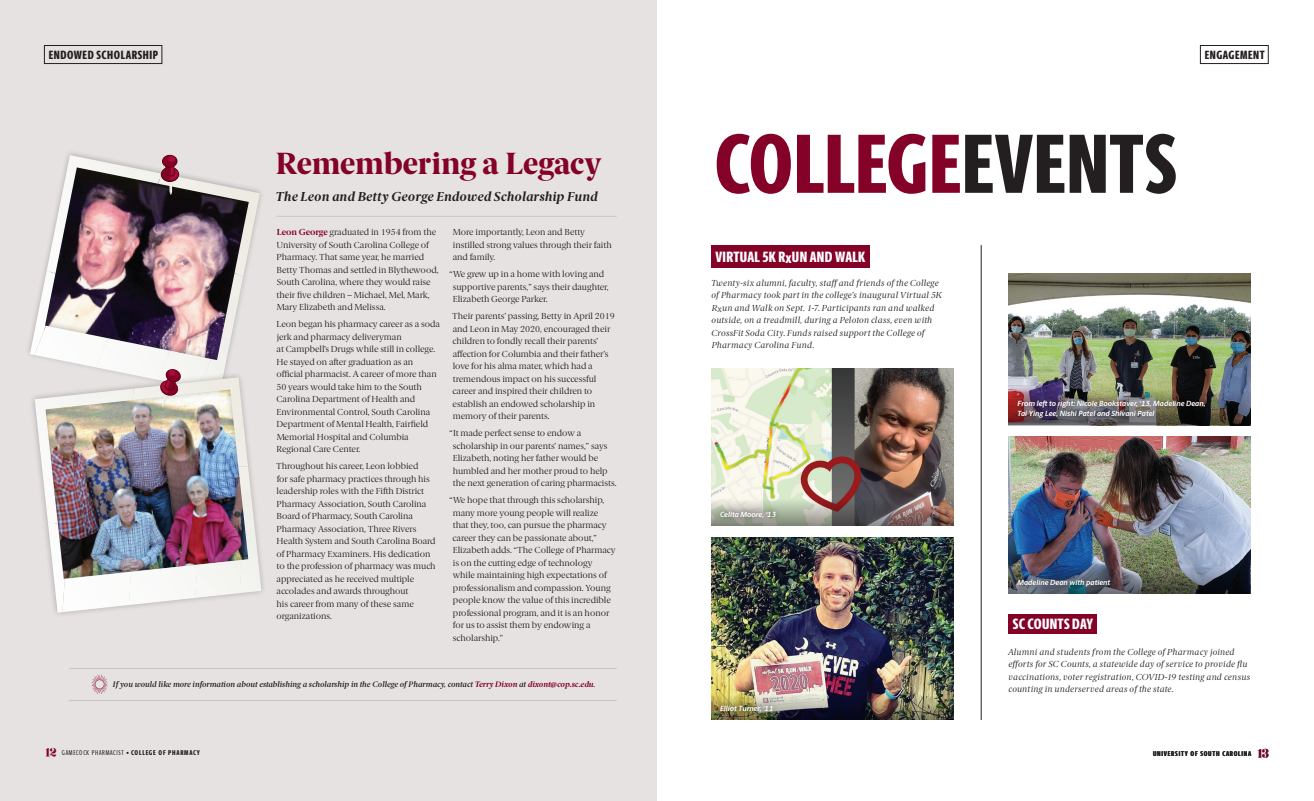
<style>
.page{position:relative;width:1314px;height:801px;background:#fff}
.page>*{position:absolute;margin:0;border:0;box-sizing:border-box;transform-origin:0 0}
.t1{font:800 84.1px "Berlingske Sans X Cn";letter-spacing:.01em;color:#840128}
.t2{font:800 30.8px "Berlingske Serif";letter-spacing:-.005em;color:#840128}
.t3{font:800 15px "Berlingske Sans X Cn";letter-spacing:.015em;color:#fff}
.t4{font:italic 700 13px "Berlingske Serif";letter-spacing:.01em;color:#231f20}
.t5{font:800 12px "Berlingske Sans X Cn";letter-spacing:.045em;color:#231f20}
.t6{font:8.8px/12.5px "Berlingske Serif";color:#231f20}
.t7{font:italic 8.8px/12.5px "Berlingske Serif";letter-spacing:.015em;color:#231f20}
.Berlingske_Serif_Bod{font:italic 8px "Berlingske Serif D Bd";color:#231f20}
.t8{font:italic 700 7.5px/10px "Berlingske Sans";color:#fff}
.t9{font:7px "Berlingske Sans X Cn";letter-spacing:.105em;color:#231f20}
.t10{font:800 7px "Berlingske Sans X Cn";letter-spacing:.105em;color:#231f20}
.s1{font-weight:700;color:#840128}
.s2{font-family:"Berlingske Serif";font-weight:700;color:#840128}
.s3{color:#3e3e3f}
.s4{font-family:"Karlie Extras";font-size:11px;color:#840128}
.s5{font-weight:500;font-size:6px}
.s6{font-weight:800}
.s7{color:#231f20}
.s8{font-family:"Karlie Extras";font-weight:400;font-size:11px}
</style>
<div class="page">
<div style="left:0;top:0;width:657px;height:801px;background:#e6e2e1"></div>
<div style="left:44px;top:45px;width:118px;height:19px;border:1px solid #231f20"></div>
<div style="left:1200px;top:45px;width:69px;height:19px;border:1px solid #231f20"></div>
<svg style="left:92px;top:674px;width:16px;height:20px"></svg>
<hr style="left:69px;top:668px;width:548px;height:1px;background:#231f20">
<hr style="left:69px;top:700px;width:548px;height:1px;background:#231f20">
<img style="left:30px;top:174px;width:230px;height:181px">
<img style="left:222px;top:273px;width:21px;height:68px">
<img style="left:199px;top:337px;width:31px;height:20px">
<img style="left:108px;top:338px;width:62px;height:19px">
<img style="left:158px;top:351px;width:53px;height:6px">
<img style="left:34px;top:326px;width:74px;height:31px">
<img style="left:47px;top:155px;width:115px;height:119px">
<div style="left:161px;top:167px;width:18px;height:15px;background:#723338;border-radius:50%"></div>
<svg style="left:161px;top:167px;width:18px;height:14px"></svg>
<svg style="left:165px;top:167px;width:13px;height:28px"></svg>
<svg style="left:162px;top:155px;width:16px;height:13px"></svg>
<div style="left:163px;top:155px;width:14px;height:12px;background:#840128;border-radius:50%"></div>
<div style="left:168px;top:156px;width:7px;height:6px;background:#a80c39;border-radius:50%"></div>
<svg style="left:32px;top:357px;width:231px;height:258px"></svg>
<img style="left:48px;top:377px;width:200px;height:236px">
<img style="left:238px;top:466px;width:18px;height:69px">
<img style="left:239px;top:534px;width:22px;height:59px">
<img style="left:129px;top:565px;width:69px;height:40px">
<img style="left:195px;top:560px;width:47px;height:38px">
<img style="left:62px;top:572px;width:69px;height:40px">
<img style="left:35px;top:389px;width:98px;height:134px">
<svg style="left:159px;top:368px;width:23px;height:39px"></svg>
<hr style="left:276px;top:216px;width:341px;height:1px;background:#231f20">
<img style="left:1008px;top:273px;width:243px;height:115px">
<img style="left:1008px;top:436px;width:243px;height:130px">
<div style="left:1008px;top:614px;width:89px;height:20px;background:#840128"></div>
<div style="left:712px;top:245px;width:158px;height:23px;background:#840128"></div>
<img style="left:711px;top:537px;width:243px;height:156px">
<img style="left:711px;top:369px;width:243px;height:129px">
<hr style="left:981px;top:245px;width:1px;height:475px;background:#231f20">
<img style="left:711px;top:498px;width:243px;height:28px">
<img style="left:1008px;top:388px;width:243px;height:37px">
<img style="left:1008px;top:566px;width:243px;height:27px">
<div style="left:714px;top:505px;width:68px;height:18px;background:#231f20;opacity:.75"></div>
<div style="left:1012px;top:395px;width:199px;height:29px;background:#231f20;opacity:.75"></div>
<div style="left:1012px;top:573px;width:104px;height:19px;background:#231f20;opacity:.75"></div>
<img style="left:711px;top:693px;width:243px;height:27px">
<div style="left:714px;top:700px;width:65px;height:18px;background:#231f20;opacity:.75"></div>
<p class="t5" style="left:49px;top:46px;width:111px">ENDOWED SCHOLARSHIP</p>
<p class="t2" style="left:276px;top:141px;width:327px">Remembering a Legacy</p>
<p class="t4" style="left:275px;top:187px;width:324px">The Leon and Betty George Endowed Scholarship Fund</p>
<p class="t6" style="left:276px;top:226px;width:164px"><span class="s1">Leon George</span> graduated in 1954 from the University of South Carolina College of Pharmacy. That same year, he married Betty Thomas and settled in Blythewood, South Carolina, where they would raise their five children – Michael, Mel, Mark, Mary Elizabeth and Melissa.</p>
<p class="t6" style="left:276px;top:318px;width:165px">Leon began his pharmacy career as a soda jerk and pharmacy deliveryman<br>at Campbell’s Drugs while still in college.<br>He stayed on after graduation as an official pharmacist. A career of more than 50 years would take him to the South Carolina Department of Health and Environmental Control, South Carolina Department of Mental Health, Fairfield Memorial Hospital and Columbia Regional Care Center.</p>
<p class="t6" style="left:276px;top:460px;width:161px">Throughout his career, Leon lobbied<br>for safe pharmacy practices through his leadership roles with the Fifth District Pharmacy Association, South Carolina Board of Pharmacy, South Carolina Pharmacy Association, Three Rivers Health System and South Carolina Board of Pharmacy Examiners. His dedication to the profession of pharmacy was much appreciated as he received multiple accolades and awards throughout<br>his career from many of these same organizations.</p>
<p class="t6" style="left:453px;top:226px;width:160px">More importantly, Leon and Betty instilled strong values through their faith and family.</p>
<p class="t6" style="left:453px;top:268px;width:157px;text-indent:-3px">“We grew up in a home with loving and supportive parents,” says their daughter,<br>Elizabeth George Parker.</p>
<p class="t6" style="left:452px;top:310px;width:164px">Their parents’ passing, Betty in April 2019 and Leon in May 2020, encouraged their children to fondly recall their parents’ affection for Columbia and their father’s love for his alma mater, which had a tremendous impact on his successful career and inspired their children to establish an endowed scholarship in memory of their parents.</p>
<p class="t6" style="left:453px;top:427px;width:165px;text-indent:-3px">“It made perfect sense to endow a scholarship in our parents’ names,” says Elizabeth, noting her father would be humbled and her mother proud to help the next generation of caring pharmacists.</p>
<p class="t6" style="left:453px;top:494px;width:165px;text-indent:-3px">“We hope that through this scholarship, many more young people will realize that they, too, can pursue the pharmacy career they can be passionate about,” Elizabeth adds. “The College of Pharmacy is on the cutting edge of technology while maintaining high expectations of professionalism and compassion. Young people know the value of this incredible professional program, and it is an honor for us to assist them by endowing a scholarship.”</p>
<p class="Berlingske_Serif_Bod" style="left:113px;top:679px;width:484px">If you would like more information about establishing a scholarship in the College of Pharmacy, contact <span class="s2">Terry Dixon</span> at <span class="s2">dixont@cop.sc.edu</span><span class="s3">.</span></p>
<p class="t9" style="left:45px;top:747px;width:157px"><span class="s4">12</span> GAMECOCK PHARMACIST <span class="s5">•</span> <span class="s6">COLLEGE OF PHARMACY</span></p>
<p class="t5" style="left:1205px;top:46px;width:61px">ENGAGEMENT</p>
<p class="t1" style="left:714px;top:101px;width:464px">COLLEGE<span class="s7">EVENTS</span></p>
<p class="t3" style="left:716px;top:246px;width:151px">VIRTUAL 5K RxUN AND WALK</p>
<p class="t7" style="left:711px;top:276px;width:232px">Twenty-six alumni, faculty, staff and friends of the College of Pharmacy took part in the college’s inaugural Virtual 5K Rxun and Walk on Sept. 1-7. Participants ran and walked outside, on a treadmill, during a Peloton class, even with CrossFit Soda City. Funds raised support the College of Pharmacy Carolina Fund.</p>
<p class="t8" style="left:720px;top:509px;width:58px">Celita Moore, ‘13</p>
<p class="t8" style="left:720px;top:704px;width:55px">Elliot Turner, ‘11</p>
<p class="t8" style="left:1017px;top:399px;width:190px">From left to right: Nicole Bookstaver, ‘13, Madeline Dean,<br>Tai Ying Lee, Nishi Patel and Shivani Patel</p>
<p class="t8" style="left:1017px;top:577px;width:94px">Madeline Dean with patient</p>
<p class="t3" style="left:1013px;top:613px;width:82px">SC COUNTS DAY</p>
<p class="t7" style="left:1008px;top:645px;width:244px">Alumni and students from the College of Pharmacy joined efforts for SC Counts, a statewide day of service to provide flu vaccinations, voter registration, COVID-19 testing and census counting in underserved areas of the state.</p>
<p class="t10" style="left:1153px;top:748px;width:117px">UNIVERSITY OF SOUTH CAROLINA <span class="s8">13</span></p>
</div>
